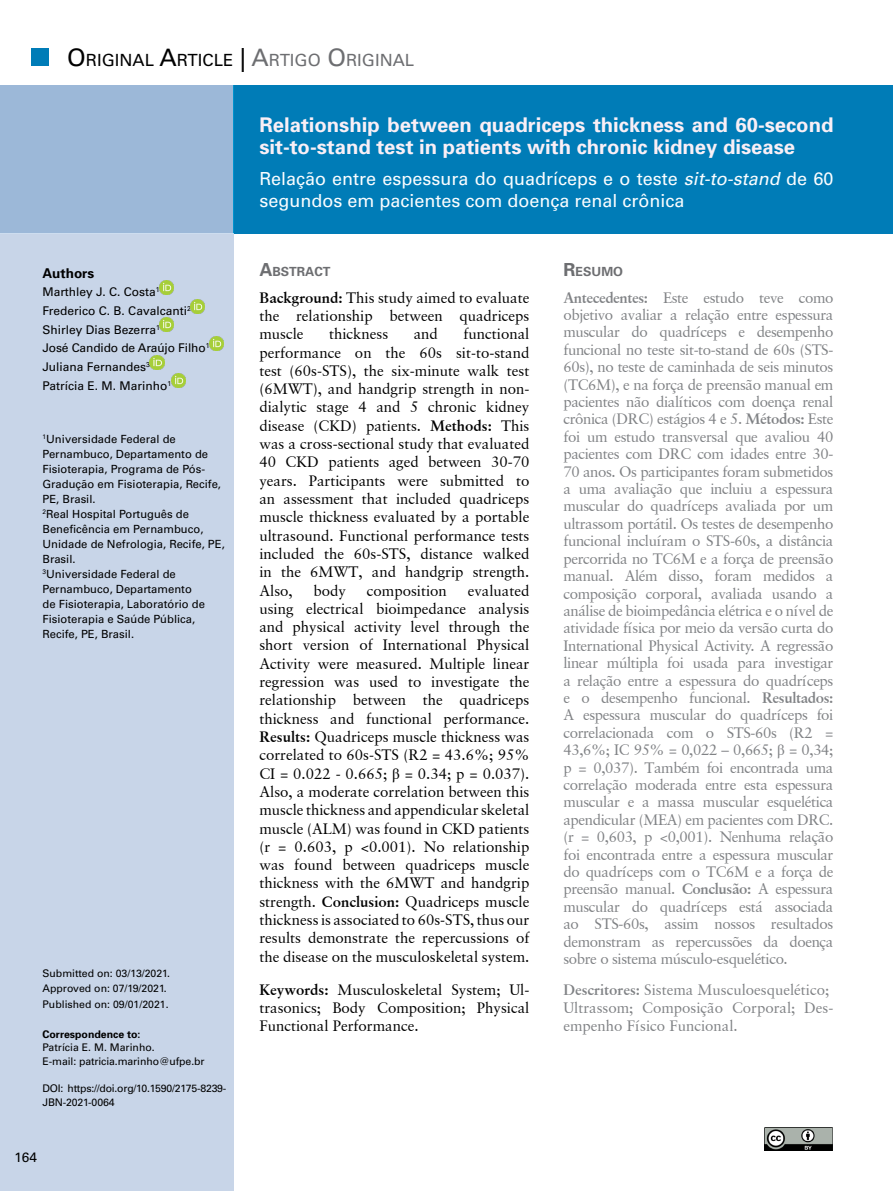
<style>
.page{position:relative;width:893px;height:1191px;background:#fff}
.page>*{position:absolute;margin:0;border:0;box-sizing:border-box;transform-origin:0 0}
.t1{font:20.25px/22.5px "Univers 65 Bold";color:#f9eff6}
.t2{font:18px/21.6px "Univers LT Std";color:#fafdff}
.t3{font:16.8px "Univers LT Std";color:#000}
.t4{font:15px/17.4px "Garamond Retrospective S Si";color:#808285;text-align:justify}
.t5{font:15px/18.3px "Garamond Retrospective S Si";color:#000;text-align:justify}
.t6{font:13.5px "Univers 65 Bold";color:#000}
.t7{font:13.5px "Univers LT Std";color:#000}
.t8{font:12.6px "Univers 65 Bold";color:#6d6e71}
.t9{font:12px/18.6px "Univers LT Std";color:#000}
.t10{font:11.25px/15px "Univers LT Std";color:#000}
.t11{font:10.5px/13.5px "Univers LT Std";letter-spacing:-.01em;color:#000}
.t12{font:10.5px "Univers 65 Bold";color:#000}
.s1{font-size:24px}
.s2{font-size:24px;color:#6d6e71}
.s3{color:#6d6e71}
.s4{font-style:italic}
.s5{font-size:18px}
.s6{font-weight:700}
.s7{font-family:"Times New Roman"}
</style>
<div class="page">
<div style="left:0;top:234px;width:234px;height:957px;background:#c8d5e8"></div>
<div style="left:234px;top:85px;width:659px;height:149px;background:#007cb7"></div>
<div style="left:0;top:85px;width:234px;height:149px;background:#9cb8d8"></div>
<div style="left:32px;top:49px;width:17px;height:17px;background:#007cb7"></div>
<img style="left:160px;top:280px;width:14px;height:14px">
<img style="left:191px;top:299px;width:14px;height:14px">
<img style="left:160px;top:318px;width:14px;height:14px">
<img style="left:210px;top:336px;width:14px;height:14px">
<img style="left:150px;top:355px;width:14px;height:14px">
<img style="left:171px;top:374px;width:14px;height:14px">
<img style="left:764px;top:1127px;width:68px;height:23px">
<p class="t3" style="left:67px;top:50px;width:349px"><span class="s1">O</span>RIGINAL <span class="s1">A</span>RTICLE <span class="s1">|</span> <span class="s2">A</span><span class="s3">RTIGO</span> <span class="s2">O</span><span class="s3">RIGINAL</span></p>
<p class="t6" style="left:43px;top:265px;width:53px">Authors</p>
<p class="t9" style="left:43px;top:283px;width:169px">Marthley J. C. Costa<sup>1<br></sup>Frederico C. B. Cavalcanti<sup>2<br></sup>Shirley Dias Bezerra<sup>1<br></sup>José Candido de Araújo Filho<sup>1<br></sup>Juliana Fernandes<sup>3<br></sup>Patrícia E. M. Marinho<sup>1</sup></p>
<p class="t10" style="left:43px;top:431px;width:184px"><sup>1</sup>Universidade Federal de<br>Pernambuco, Departamento de<br>Fisioterapia, Programa de Pós-<br>Gradução em Fisioterapia, Recife,<br>PE, Brasil.<br><sup>2</sup>Real Hospital Português de<br>Beneficência em Pernambuco,<br>Unidade de Nefrologia, Recife, PE,<br>Brasil.<br><sup>3</sup>Universidade Federal de<br>Pernambuco, Departamento<br>de Fisioterapia, Laboratório de<br>Fisioterapia e Saúde Pública,<br>Recife, PE, Brasil.</p>
<p class="t11" style="left:43px;top:965px;width:129px;line-height:15.6px">Submitted on: 03/13/2021.<br>Approved on: 07/19/2021.</p>
<p class="t12" style="left:43px;top:1027px;width:100px">Correspondence to:</p>
<p class="t11" style="left:43px;top:1040px;width:164px">Patrícia E. M. Marinho.<br>E-mail: patricia.marinho@ufpe.br</p>
<p class="t11" style="left:43px;top:997px;width:128px">Published on: 09/01/2021.</p>
<p class="t11" style="left:43px;top:1082px;width:185px">DOI: https://doi.org/10.1590/2175-8239-<br>JBN-2021-0064</p>
<p class="t7" style="left:15px;top:1149px;width:24px">164</p>
<h1 class="t1" style="left:259px;top:113px;width:575px">Relationship between quadriceps thickness and 60-second sit-to-stand test in patients with chronic kidney disease</h1>
<p class="t2" style="left:259px;top:168px;width:576px">Relação entre espessura do quadríceps e o teste <span class="s4">sit-to-stand</span> de 60 segundos em pacientes com doença renal crônica</p>
<p class="t8" style="left:259px;top:264px;width:73px"><span class="s5">A</span>BSTRACT</p>
<p class="t5" style="left:259px;top:288px;width:271px"><span class="s6">Background:</span> This study aimed to evaluate the relationship between quadriceps muscle</p>
<p class="t5" style="left:259px;top:325px;width:272px;text-indent:204px">functional performance on the 60s sit-to-stand test (60s-STS), the six-minute walk test (6MWT), and handgrip strength in non&shy;dialytic stage 4 and 5 chronic kidney disease (CKD) patients. <span class="s6">Methods:</span> This was a cross-sectional study that evaluated 40 CKD patients aged between 30-70 years. Participants were submitted to an assessment that included quadriceps muscle thickness evaluated by a portable ultrasound. Functional performance tests included the 60s-STS, distance walked in the 6MWT, and handgrip strength.<br>Also,</p>
<p class="t5" style="left:329px;top:325px;width:61px">thickness</p>
<p class="t5" style="left:414px;top:325px;width:26px">and</p>
<p class="t5" style="left:259px;top:581px;width:272px;text-indent:208px">evaluated using electrical bioimpedance analysis and physical activity level through the short version of International Physical Activity were measured. Multiple linear regression was used to investigate the relationship between the quadriceps thickness and functional performance.<br><span class="s6">Results:</span> Quadriceps muscle thickness was correlated to 60s-STS (R2 = 43.6%; 95% CI = 0.022 - 0.665; <span class="s7">β</span> = 0.34; p = 0.037).<br>Also, a moderate correlation between this muscle thickness and appendicular skeletal muscle (ALM) was found in CKD patients (r = 0.603, p &lt;0.001). No relationship was found between quadriceps muscle thickness with the 6MWT and handgrip strength. <span class="s6">Conclusion:</span> Quadriceps muscle thickness is associated to 60s-STS, thus our results demonstrate the repercussions of the disease on the musculoskeletal system.</p>
<p class="t5" style="left:314px;top:581px;width:34px">body</p>
<p class="t5" style="left:367px;top:581px;width:82px">composition</p>
<p class="t5" style="left:259px;top:980px;width:272px"><span class="s6">Keywords:</span> Musculoskeletal System; Ul&shy;trasonics; Body Composition; Physical Functional Performance.</p>
<p class="t8" style="left:563px;top:264px;width:61px"><span class="s5">R</span>ESUMO</p>
<p class="t4" style="left:563px;top:288px;width:272px"><span class="s6">Antecedentes:</span> Este estudo teve como objetivo avaliar a relação entre espessura muscular do quadríceps e desempenho funcional no teste sit-to-stand de 60s (STS-60s), no teste de caminhada de seis minutos (TC6M), e na força de preensão manual em pacientes não dialíticos com doença renal crônica (DRC) estágios 4 e 5. <span class="s6">Métodos:</span> Este foi um estudo transversal que avaliou 40 pacientes com DRC com idades entre 30- 70 anos. Os participantes foram submetidos a uma avaliação que incluiu a espessura muscular do quadríceps avaliada por um ultrassom portátil. Os testes de desempenho funcional incluíram o STS-60s, a distância percorrida no TC6M e a força de preensão manual. Além disso, foram medidos a composição corporal, avaliada usando a análise de bioimpedância elétrica e o nível de atividade física por meio da versão curta do International Physical Activity. A regressão linear múltipla foi usada para investigar a relação entre a espessura do quadríceps e o desempenho funcional. <span class="s6">Resultados:<br></span>A espessura muscular do quadríceps foi correlacionada com o STS-60s (R2 = 43,6%; IC 95% = 0,022 – 0,665; <span class="s7">β</span> = 0,34; p = 0,037). Também foi encontrada uma correlação moderada entre esta espessura muscular e a massa muscular esquelética apendicular (MEA) em pacientes com DRC. (r = 0,603, p &lt;0,001). Nenhuma relação foi encontrada entre a espessura muscular do quadríceps com o TC6M e a força de preensão manual. <span class="s6">Conclusão:</span> A espessura muscular do quadríceps está associada ao STS-60s, assim nossos resultados demonstram as repercussões da doença sobre o sistema músculo-esquelético.</p>
<p class="t4" style="left:563px;top:980px;width:271px;line-height:18px;text-align:left"><span class="s6">Descritores:</span> Sistema Musculoesquelético;<br>Ultrassom; Composição Corporal; Des&shy;empenho Físico Funcional.</p>
</div>
